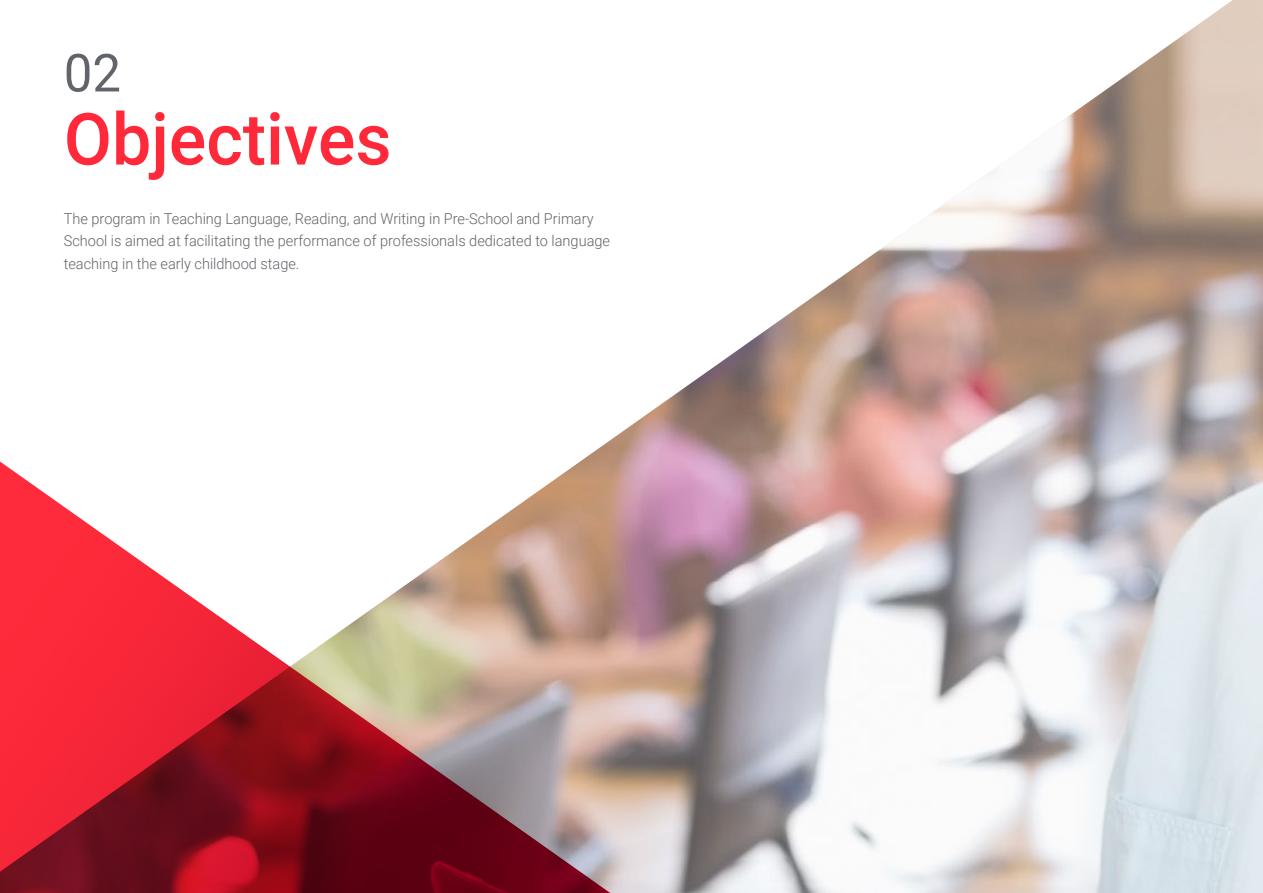
<style>
.page{position:relative;width:1263px;height:893px;background:#fff}
.page>*{position:absolute;margin:0;border:0;box-sizing:border-box;transform-origin:0 0}
.t1{font:500 72px "Roboto";color:#ff293a}
.t2{font:52.5px "Roboto";color:#61646a}
.t3{font:300 15px/22.5px "Roboto";color:#61646a}
</style>
<div class="page">
<img style="left:602px;top:0;width:661px;height:893px">
<svg style="left:0;top:446px;width:640px;height:447px"></svg>
<h2 class="t2" style="left:64px;top:36px;width:59px">02</h2>
<h1 class="t1" style="left:64px;top:89px;width:329px">Objectives</h1>
<p class="t3" style="left:64px;top:207px;width:548px">The program in Teaching Language, Reading, and Writing in Pre-School and Primary<br>School is aimed at facilitating the performance of professionals dedicated to language teaching in the early childhood stage.</p>
</div>
